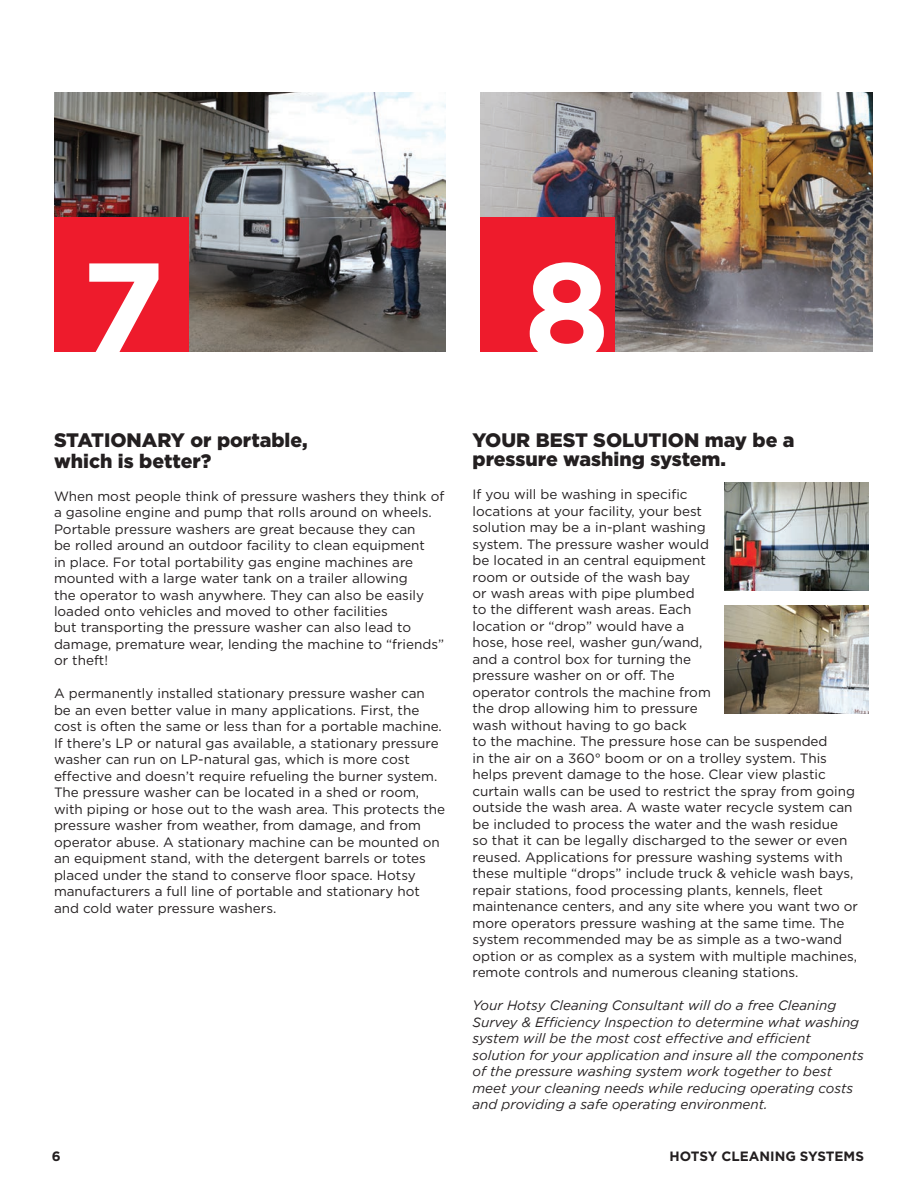
<style>
.page{position:relative;width:918px;height:1188px;background:#fff}
.page>*{position:absolute;margin:0;border:0;box-sizing:border-box;transform-origin:0 0}
.t1{font:700 137.4px "Gotham";color:#fff}
.t2{font:900 19.5px/21px "Gotham";color:#231f20}
.t3{font:13.5px/16.5px "Gotham";color:#231f20}
.t4{font:italic 13.5px/16.5px "Gotham";color:#231f20}
.t5{font:700 13.5px "Gotham";color:#231f20}
</style>
<div class="page">
<img style="left:54px;top:92px;width:392px;height:260px">
<img style="left:481px;top:92px;width:391px;height:260px">
<div style="left:54px;top:217px;width:134px;height:135px;background:#ee1b2c"></div>
<div style="left:481px;top:217px;width:134px;height:135px;background:#ee1b2c"></div>
<img style="left:725px;top:483px;width:144px;height:108px">
<img style="left:725px;top:606px;width:144px;height:108px">
<h1 class="t1" style="left:80px;top:220px;width:87px">7</h1>
<h1 class="t1" style="left:524px;top:220px;width:88px">8</h1>
<h2 class="t2" style="left:54px;top:429px;width:255px">STATIONARY or portable, which is better?</h2>
<p class="t3" style="left:54px;top:487px;width:392px">When most people think of pressure washers they think of a gasoline engine and pump that rolls around on wheels.<br>Portable pressure washers are great because they can<br>be rolled around an outdoor facility to clean equipment<br>in place. For total portability gas engine machines are mounted with a large water tank on a trailer allowing<br>the operator to wash anywhere. They can also be easily loaded onto vehicles and moved to other facilities<br>but transporting the pressure washer can also lead to damage, premature wear, lending the machine to “friends” or theft!</p>
<p class="t3" style="left:54px;top:685px;width:393px">A permanently installed stationary pressure washer can be an even better value in many applications. First, the cost is often the same or less than for a portable machine.<br>If there’s LP or natural gas available, a stationary pressure washer can run on LP-natural gas, which is more cost effective and doesn’t require refueling the burner system.<br>The pressure washer can be located in a shed or room, with piping or hose out to the wash area. This protects the pressure washer from weather, from damage, and from operator abuse. A stationary machine can be mounted on an equipment stand, with the detergent barrels or totes placed under the stand to conserve floor space. Hotsy manufacturers a full line of portable and stationary hot and cold water pressure washers.</p>
<h2 class="t2" style="left:472px;top:430px;width:324px;line-height:19.5px">YOUR BEST SOLUTION may be a pressure washing system.</h2>
<p class="t3" style="left:472px;top:486px;width:387px">If you will be washing in specific<br>locations at your facility, your best<br>solution may be a in-plant washing<br>system. The pressure washer would<br>be located in an central equipment<br>room or outside of the wash bay<br>or wash areas with pipe plumbed<br>to the different wash areas. Each<br>location or “drop” would have a<br>hose, hose reel, washer gun/wand,<br>and a control box for turning the<br>pressure washer on or off. The<br>operator controls the machine from<br>the drop allowing him to pressure<br>wash without having to go back<br>to the machine. The pressure hose can be suspended<br>in the air on a 360° boom or on a trolley system. This helps prevent damage to the hose. Clear view plastic curtain walls can be used to restrict the spray from going outside the wash area. A waste water recycle system can be included to process the water and the wash residue<br>so that it can be legally discharged to the sewer or even reused. Applications for pressure washing systems with these multiple “drops” include truck &amp; vehicle wash bays, repair stations, food processing plants, kennels, fleet maintenance centers, and any site where you want two or more operators pressure washing at the same time. The system recommended may be as simple as a two-wand option or as complex as a system with multiple machines, remote controls and numerous cleaning stations.</p>
<p class="t4" style="left:472px;top:997px;width:393px">Your Hotsy Cleaning Consultant will do a free Cleaning Survey &amp; Efficiency Inspection to determine what washing system will be the most cost effective and efficient solution for your application and insure all the components of the pressure washing system work together to best meet your cleaning needs while reducing operating costs and providing a safe operating environment.</p>
<p class="t5" style="left:52px;top:1147px;width:10px">6</p>
<p class="t5" style="left:670px;top:1147px;width:196px">HOTSY CLEANING SYSTEMS</p>
</div>
